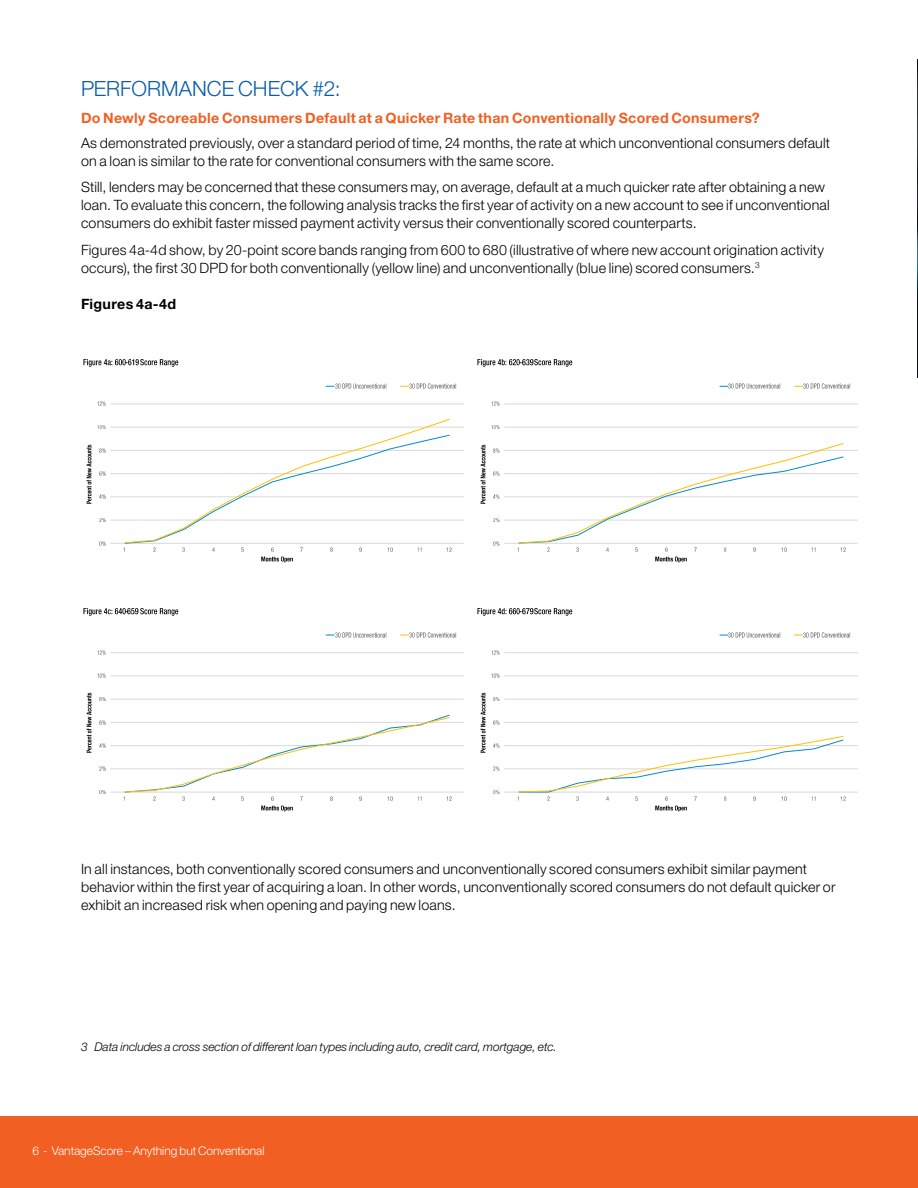
<style>
.page{position:relative;width:918px;height:1188px;background:#fff}
.page>*{position:absolute;margin:0;border:0;box-sizing:border-box;transform-origin:0 0}
.Level_1_heading{font:300 21px "Helvetica Neue LT Std";color:#085daa}
.Body{font:300 14.25px/18px "Helvetica Neue LT Std";letter-spacing:.015em;color:#000}
.Level_2_heading{font:700 14.25px "Helvetica Neue LT Std";letter-spacing:.02em;color:#f15f22}
.Level_3_heading{font:700 14.25px "Helvetica Neue LT Std";letter-spacing:.02em;color:#000}
.Footnote{font:italic 300 12px "Helvetica Neue LT Std";letter-spacing:-.005em;color:#000}
.t1{font:300 12px "Helvetica Neue LT Std";letter-spacing:-.005em;color:#fff}
</style>
<div class="page">
<div style="left:0;top:1116px;width:918px;height:72px;background:#f15f22"></div>
<img style="left:917px;top:60px;width:1px;height:318px">
<img style="left:83px;top:359px;width:58px;height:7px">
<svg style="left:125px;top:359px;width:6px;height:7px"></svg>
<img style="left:141px;top:359px;width:38px;height:7px">
<hr style="left:110px;top:520px;width:354px;height:1px;background:#d9d9d9">
<hr style="left:110px;top:497px;width:354px;height:1px;background:#d9d9d9">
<hr style="left:110px;top:473px;width:354px;height:1px;background:#d9d9d9">
<hr style="left:110px;top:450px;width:354px;height:1px;background:#d9d9d9">
<hr style="left:110px;top:427px;width:354px;height:1px;background:#d9d9d9">
<hr style="left:110px;top:404px;width:354px;height:1px;background:#d9d9d9">
<hr style="left:110px;top:543px;width:354px;height:1px;background:#d9d9d9">
<svg style="left:100px;top:541px;width:6px;height:5px"></svg>
<svg style="left:100px;top:518px;width:6px;height:4px"></svg>
<svg style="left:100px;top:494px;width:6px;height:5px"></svg>
<svg style="left:100px;top:471px;width:6px;height:5px"></svg>
<svg style="left:100px;top:448px;width:6px;height:5px"></svg>
<svg style="left:97px;top:425px;width:9px;height:4px"></svg>
<svg style="left:97px;top:401px;width:9px;height:5px"></svg>
<svg style="left:124px;top:419px;width:330px;height:133px"></svg>
<img style="left:86px;top:444px;width:6px;height:60px">
<img style="left:262px;top:556px;width:31px;height:7px">
<img style="left:335px;top:383px;width:52px;height:6px">
<img style="left:410px;top:383px;width:47px;height:6px">
<img style="left:83px;top:608px;width:58px;height:7px">
<svg style="left:125px;top:608px;width:6px;height:7px"></svg>
<img style="left:141px;top:608px;width:38px;height:7px">
<hr style="left:110px;top:769px;width:354px;height:1px;background:#d9d9d9">
<hr style="left:110px;top:745px;width:354px;height:1px;background:#d9d9d9">
<hr style="left:110px;top:722px;width:354px;height:1px;background:#d9d9d9">
<hr style="left:110px;top:699px;width:354px;height:1px;background:#d9d9d9">
<hr style="left:110px;top:676px;width:354px;height:1px;background:#d9d9d9">
<hr style="left:110px;top:652px;width:354px;height:1px;background:#d9d9d9">
<hr style="left:110px;top:792px;width:354px;height:1px;background:#d9d9d9">
<svg style="left:100px;top:790px;width:6px;height:4px"></svg>
<svg style="left:100px;top:766px;width:6px;height:5px"></svg>
<svg style="left:100px;top:743px;width:6px;height:5px"></svg>
<svg style="left:100px;top:720px;width:6px;height:5px"></svg>
<svg style="left:100px;top:697px;width:6px;height:4px"></svg>
<svg style="left:97px;top:673px;width:9px;height:5px"></svg>
<svg style="left:97px;top:650px;width:9px;height:5px"></svg>
<svg style="left:124px;top:714px;width:330px;height:87px"></svg>
<img style="left:86px;top:692px;width:6px;height:60px">
<img style="left:262px;top:805px;width:31px;height:6px">
<img style="left:335px;top:632px;width:52px;height:6px">
<img style="left:410px;top:632px;width:47px;height:6px">
<img style="left:477px;top:359px;width:58px;height:7px">
<svg style="left:519px;top:359px;width:6px;height:7px"></svg>
<img style="left:535px;top:359px;width:38px;height:7px">
<hr style="left:504px;top:520px;width:354px;height:1px;background:#d9d9d9">
<hr style="left:504px;top:497px;width:354px;height:1px;background:#d9d9d9">
<hr style="left:504px;top:473px;width:354px;height:1px;background:#d9d9d9">
<hr style="left:504px;top:450px;width:354px;height:1px;background:#d9d9d9">
<hr style="left:504px;top:427px;width:354px;height:1px;background:#d9d9d9">
<hr style="left:504px;top:404px;width:354px;height:1px;background:#d9d9d9">
<hr style="left:504px;top:543px;width:354px;height:1px;background:#d9d9d9">
<svg style="left:494px;top:541px;width:6px;height:5px"></svg>
<svg style="left:494px;top:518px;width:6px;height:4px"></svg>
<svg style="left:494px;top:494px;width:6px;height:5px"></svg>
<svg style="left:494px;top:471px;width:6px;height:5px"></svg>
<svg style="left:494px;top:448px;width:6px;height:5px"></svg>
<svg style="left:491px;top:425px;width:9px;height:4px"></svg>
<svg style="left:491px;top:401px;width:9px;height:5px"></svg>
<svg style="left:518px;top:443px;width:330px;height:109px"></svg>
<img style="left:480px;top:444px;width:6px;height:60px">
<img style="left:656px;top:556px;width:31px;height:7px">
<img style="left:729px;top:383px;width:52px;height:6px">
<img style="left:804px;top:383px;width:47px;height:6px">
<img style="left:477px;top:608px;width:58px;height:7px">
<svg style="left:519px;top:608px;width:6px;height:7px"></svg>
<img style="left:535px;top:608px;width:38px;height:7px">
<hr style="left:504px;top:769px;width:354px;height:1px;background:#d9d9d9">
<hr style="left:504px;top:745px;width:354px;height:1px;background:#d9d9d9">
<hr style="left:504px;top:722px;width:354px;height:1px;background:#d9d9d9">
<hr style="left:504px;top:699px;width:354px;height:1px;background:#d9d9d9">
<hr style="left:504px;top:676px;width:354px;height:1px;background:#d9d9d9">
<hr style="left:504px;top:652px;width:354px;height:1px;background:#d9d9d9">
<hr style="left:504px;top:792px;width:354px;height:1px;background:#d9d9d9">
<svg style="left:494px;top:790px;width:6px;height:4px"></svg>
<svg style="left:494px;top:766px;width:6px;height:5px"></svg>
<svg style="left:494px;top:743px;width:6px;height:5px"></svg>
<svg style="left:494px;top:720px;width:6px;height:5px"></svg>
<svg style="left:494px;top:697px;width:6px;height:4px"></svg>
<svg style="left:491px;top:673px;width:9px;height:5px"></svg>
<svg style="left:491px;top:650px;width:9px;height:5px"></svg>
<svg style="left:518px;top:736px;width:330px;height:65px"></svg>
<img style="left:480px;top:692px;width:6px;height:60px">
<img style="left:656px;top:805px;width:31px;height:6px">
<img style="left:729px;top:632px;width:52px;height:6px">
<img style="left:804px;top:632px;width:47px;height:6px">
<p class="Level_1_heading" style="left:81px;top:76px;width:261px">PERFORMANCE CHECK #2:</p>
<p class="Level_2_heading" style="left:81px;top:109px;width:680px">Do Newly Scoreable Consumers Default at a Quicker Rate than Conventionally Scored Consumers?</p>
<p class="Body" style="left:81px;top:133px;width:751px">As demonstrated previously, over a standard period of time, 24 months, the rate at which unconventional consumers default on a loan is similar to the rate for conventional consumers with the same score.</p>
<p class="Body" style="left:81px;top:178px;width:750px">Still, lenders may be concerned that these consumers may, on average, default at a much quicker rate after obtaining a new loan. To evaluate this concern, the following analysis tracks the first year of activity on a new account to see if unconventional consumers do exhibit faster missed payment activity versus their conventionally scored counterparts.</p>
<p class="Body" style="left:81px;top:240px;width:745px">Figures 4a-4d show, by 20-point score bands ranging from 600 to 680 (illustrative of where new account origination activity occurs), the first 30 DPD for both conventionally (yellow line) and unconventionally (blue line) scored consumers.<sup>3</sup></p>
<p class="Level_3_heading" style="left:81px;top:295px;width:97px">Figures 4a-4d</p>
<p class="Body" style="left:81px;top:860px;width:756px">In all instances, both conventionally scored consumers and unconventionally scored consumers exhibit similar payment behavior within the first year of acquiring a loan. In other words, unconventionally scored consumers do not default quicker or exhibit an increased risk when opening and paying new loans.</p>
<p class="Footnote" style="left:81px;top:1040px;width:477px">3 Data includes a cross section of different loan types including auto, credit card, mortgage, etc.</p>
<p class="t1" style="left:32px;top:1143px;width:234px">6 - VantageScore – Anything but Conventional</p>
</div>
